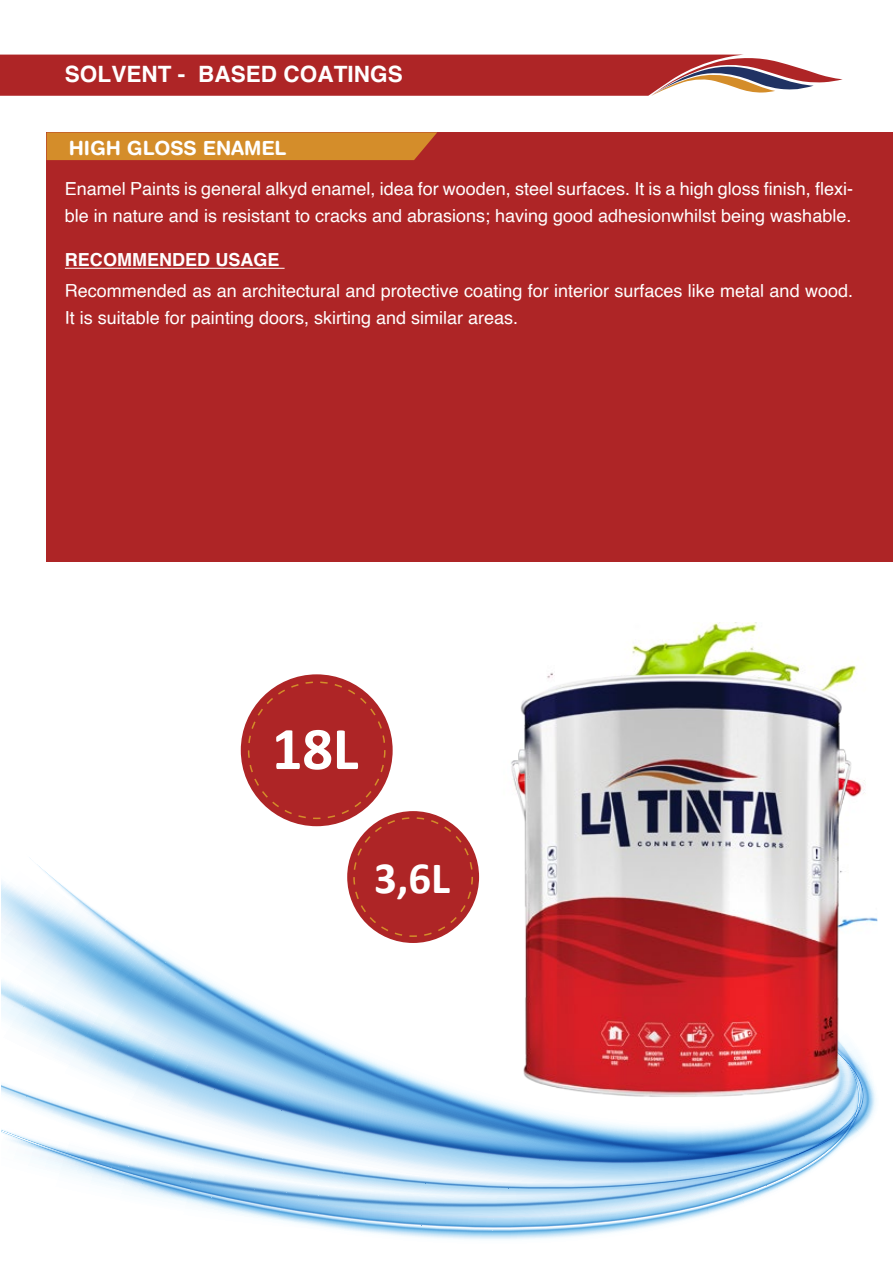
<style>
.page{position:relative;width:893px;height:1263px;background:#fff}
.page>*{position:absolute;margin:0;border:0;box-sizing:border-box;transform-origin:0 0}
.t1{font:700 60.9px "Calibri";color:#fff}
.t2{font:700 44.85px "Calibri";color:#fff}
.t3{font:700 22.5px "Helvetica";letter-spacing:.005em;color:#fff}
.t4{font:700 19.5px "Helvetica Rounded";letter-spacing:-.005em;color:#fff}
.t5{font:18px/27px "Helvetica";color:#fff}
.t6{font:700 18px "Helvetica";color:#fff}
</style>
<div class="page">
<div style="left:46px;top:132px;width:847px;height:430px;background:#ae2526"></div>
<div style="left:46px;top:132px;width:391px;height:28px;background:#d48d2a"></div>
<svg style="left:1px;top:812px;width:362px;height:176px"></svg>
<svg style="left:207px;top:1208px;width:160px;height:25px"></svg>
<svg style="left:1px;top:988px;width:366px;height:220px"></svg>
<hr style="left:65px;top:268px;width:220px;height:1px;background:#fff">
<svg style="left:0;top:55px;width:843px;height:41px;background:#b33f40"></svg>
<div style="left:347px;top:811px;width:132px;height:132px;background:#ae2526;border-radius:50%"></div>
<div style="left:241px;top:674px;width:152px;height:152px;background:#ae2526;border-radius:50%"></div>
<img style="left:367px;top:634px;width:511px;height:606px">
<p class="t3" style="left:65px;top:56px;width:339px">SOLVENT - BASED COATINGS</p>
<p class="t4" style="left:69px;top:136px;width:219px">HIGH GLOSS ENAMEL</p>
<p class="t5" style="left:65px;top:176px;width:790px">Enamel Paints is general alkyd enamel, idea for wooden, steel surfaces. It is a high gloss finish, flexi&shy;ble in nature and is resistant to cracks and abrasions; having good adhesionwhilst being washable.</p>
<p class="t6" style="left:65px;top:245px;width:216px">RECOMMENDED USAGE</p>
<p class="t5" style="left:65px;top:277px;width:790px">Recommended as an architectural and protective coating for interior surfaces like metal and wood.<br>It is suitable for painting doors, skirting and similar areas.</p>
<h1 class="t1" style="left:272px;top:706px;width:88px">18L</h1>
<h2 class="t2" style="left:374px;top:846px;width:78px">3,6L</h2>
</div>
